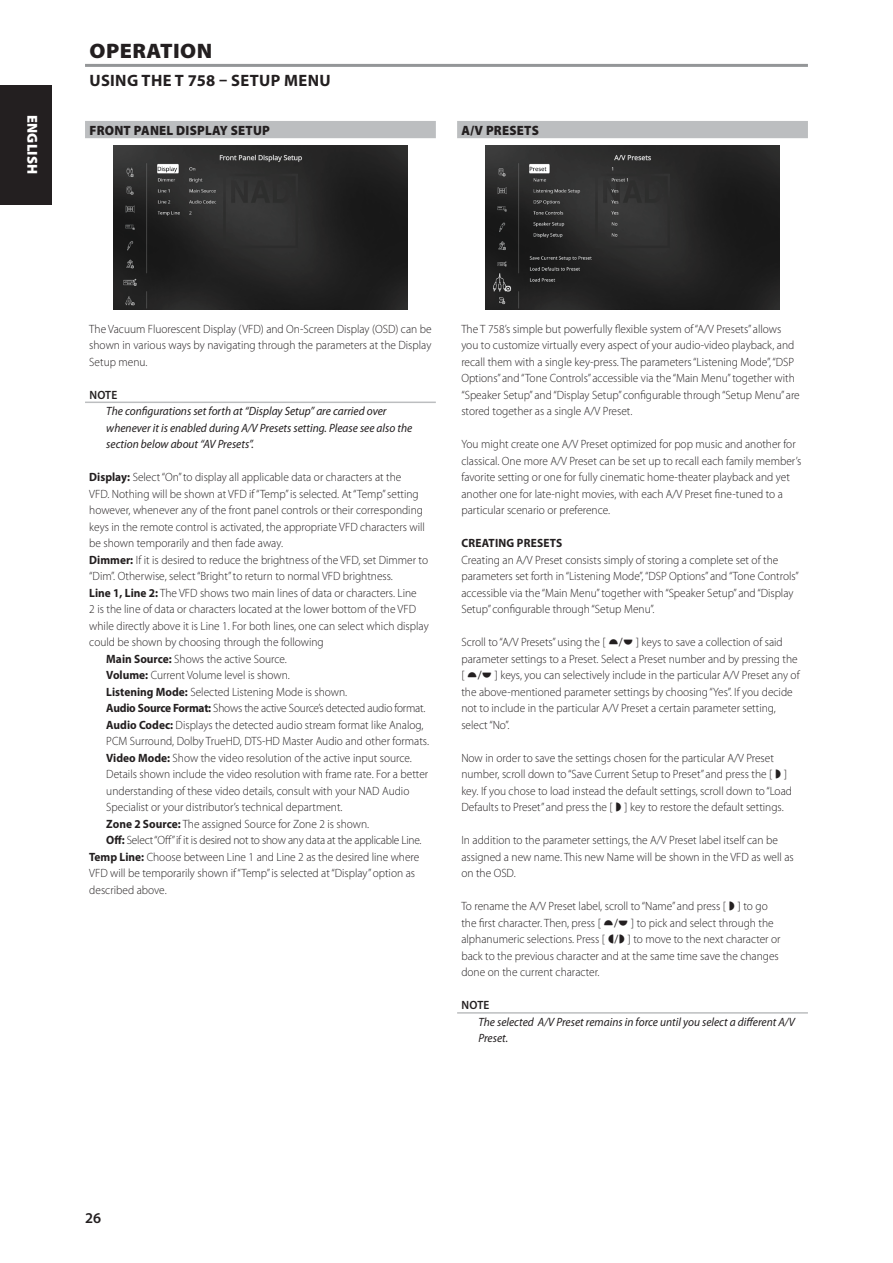
<style>
.page{position:relative;width:893px;height:1263px;background:#fff}
.page>*{position:absolute;margin:0;border:0;box-sizing:border-box;transform-origin:0 0}
.Body_copy_-_header{font:900 21px "Myriad Pro";letter-spacing:.02em;color:#231f20;scale:1.05 1}
.Body_copy_-_header-2{font:700 16.5px "Myriad Pro";letter-spacing:.02em;color:#231f20}
.t1{font:600 15px "Myriad Pro";color:#231f20}
.t2{font:900 14.4px "Myriad Pro";letter-spacing:.02em;color:#fff}
.Body_copy_-_sub-sect{font:900 13.5px "Myriad Pro";letter-spacing:.02em;color:#231f20;scale:.95 1}
.Body_copy_-_normal{font:300 12px/16.5px "Myriad Pro";color:#231f20;scale:.95 1}
.Body_copy_-_indent_1{font:300 12px/16.5px "Myriad Pro";color:#231f20;scale:.95 1}
.Body_copy_-_note{font:italic 12px/16.5px "Myriad Pro";color:#231f20;scale:.95 1}
.Body_copy_-_indent_1-2{font:300 12px "Myriad Pro";letter-spacing:-.02em;color:#231f20;scale:.95 1}
.Body_copy_-_sub-sect-2{font:700 12px "Myriad Pro";letter-spacing:.02em;color:#231f20;scale:.95 1}
.Body_copy_-_note_hea{font:600 12px "Myriad Pro";letter-spacing:.02em;color:#231f20;scale:.95 1}
.s1{font-weight:700}
</style>
<div class="page">
<div style="left:85px;top:121px;width:351px;height:17px;background:#bcbec0"></div>
<hr style="left:85px;top:402px;width:351px;height:1px;background:#bcbec0">
<div style="left:457px;top:121px;width:351px;height:17px;background:#bcbec0"></div>
<hr style="left:457px;top:1012px;width:351px;height:2px;background:#bcbec0">
<hr style="left:85px;top:64px;width:723px;height:3px;background:#949698">
<img style="left:114px;top:145px;width:293px;height:165px">
<img style="left:486px;top:145px;width:293px;height:165px">
<div style="left:0;top:85px;width:51px;height:119px;background:#231f20"></div>
<p class="t2" style="left:42px;top:115px;width:62px;rotate:90deg">ENGLISH</p>
<p class="Body_copy_-_header" style="left:90px;top:37px;width:118px">OPERATION</p>
<p class="Body_copy_-_header-2" style="left:89px;top:70px;width:243px">USING THE T 758 – SETUP MENU</p>
<p class="Body_copy_-_sub-sect" style="left:89px;top:121px;width:192px">FRONT PANEL DISPLAY SETUP</p>
<p class="Body_copy_-_sub-sect" style="left:461px;top:121px;width:83px">A/V PRESETS</p>
<p class="Body_copy_-_normal" style="left:89px;top:320px;width:362px;text-align:justify">The Vacuum Fluorescent Display (VFD) and On-Screen Display (OSD) can be shown in various ways by navigating through the parameters at the Display Setup menu.</p>
<p class="Body_copy_-_note_hea" style="left:89px;top:387px;width:31px">NOTE</p>
<p class="Body_copy_-_note" style="left:106px;top:403px;width:324px">The configurations set forth at “Display Setup” are carried over whenever it is enabled during A/V Presets setting. Please see also the section below about “AV Presets”.</p>
<p class="Body_copy_-_normal" style="left:89px;top:469px;width:355px"><span class="s1">Display:</span> Select “On” to display all applicable data or characters at the<br>VFD. Nothing will be shown at VFD if “Temp” is selected. At “Temp” setting however, whenever any of the front panel controls or their corresponding keys in the remote control is activated, the appropriate VFD characters will be shown temporarily and then fade away.</p>
<p class="Body_copy_-_normal" style="left:89px;top:551px;width:358px"><span class="s1">Dimmer:</span> If it is desired to reduce the brightness of the VFD, set Dimmer to “Dim”. Otherwise, select “Bright” to return to normal VFD brightness.</p>
<p class="Body_copy_-_normal" style="left:89px;top:584px;width:359px"><span class="s1">Line 1, Line 2:</span> The VFD shows two main lines of data or characters. Line<br>2 is the line of data or characters located at the lower bottom of the VFD while directly above it is Line 1. For both lines, one can select which display could be shown by choosing through the following</p>
<p class="Body_copy_-_indent_1" style="left:106px;top:650px;width:192px"><span class="s1">Main Source:</span> Shows the active Source.</p>
<p class="Body_copy_-_indent_1" style="left:106px;top:667px;width:195px"><span class="s1">Volume:</span> Current Volume level is shown.</p>
<p class="Body_copy_-_indent_1" style="left:106px;top:683px;width:255px"><span class="s1">Listening Mode:</span> Selected Listening Mode is shown.</p>
<p class="Body_copy_-_indent_1-2" style="left:106px;top:701px;width:337px"><span class="s1">Audio Source Format:</span> Shows the active Source’s detected audio format.</p>
<p class="Body_copy_-_indent_1" style="left:106px;top:716px;width:341px"><span class="s1">Audio Codec:</span> Displays the detected audio stream format like Analog,<br>PCM Surround, Dolby TrueHD, DTS-HD Master Audio and other formats.</p>
<p class="Body_copy_-_indent_1" style="left:106px;top:749px;width:340px"><span class="s1">Video Mode:</span> Show the video resolution of the active input source.<br>Details shown include the video resolution with frame rate. For a better understanding of these video details, consult with your NAD Audio Specialist or your distributor’s technical department.</p>
<p class="Body_copy_-_indent_1" style="left:106px;top:815px;width:278px"><span class="s1">Zone 2 Source:</span> The assigned Source for Zone 2 is shown.</p>
<p class="Body_copy_-_indent_1-2" style="left:106px;top:833px;width:333px"><span class="s1">Off:</span> Select “Off” if it is desired not to show any data at the applicable Line.</p>
<p class="Body_copy_-_normal" style="left:89px;top:848px;width:349px"><span class="s1">Temp Line:</span> Choose between Line 1 and Line 2 as the desired line where<br>VFD will be temporarily shown if “Temp” is selected at “Display” option as described above.</p>
<p class="Body_copy_-_normal" style="left:461px;top:320px;width:358px">The T 758’s simple but powerfully flexible system of “A/V Presets” allows you to customize virtually every aspect of your audio-video playback, and recall them with a single key-press. The parameters “Listening Mode”, “DSP Options” and “Tone Controls” accessible via the “Main Menu” together with “Speaker Setup” and “Display Setup” configurable through “Setup Menu” are stored together as a single A/V Preset.</p>
<p class="Body_copy_-_normal" style="left:461px;top:436px;width:359px">You might create one A/V Preset optimized for pop music and another for classical. One more A/V Preset can be set up to recall each family member’s favorite setting or one for fully cinematic home-theater playback and yet another one for late-night movies, with each A/V Preset fine-tuned to a particular scenario or preference.</p>
<p class="Body_copy_-_sub-sect-2" style="left:461px;top:535px;width:108px">CREATING PRESETS</p>
<p class="Body_copy_-_normal" style="left:461px;top:551px;width:357px">Creating an A/V Preset consists simply of storing a complete set of the parameters set forth in “Listening Mode”, “DSP Options” and “Tone Controls” accessible via the “Main Menu” together with “Speaker Setup” and “Display Setup” configurable through “Setup Menu”.</p>
<p class="Body_copy_-_normal" style="left:461px;top:634px;width:153px">Scroll to “A/V Presets” using the [</p>
<p class="Body_copy_-_normal" style="left:461px;top:634px;width:356px;text-indent:175px">] keys to save a collection of said parameter settings to a Preset. Select a Preset number and by pressing the [</p>
<p class="Body_copy_-_normal" style="left:461px;top:667px;width:358px;text-indent:34px">] keys, you can selectively include in the particular A/V Preset any of the above-mentioned parameter settings by choosing “Yes”. If you decide not to include in the particular A/V Preset a certain parameter setting, select “No”.</p>
<p class="Body_copy_-_normal" style="left:461px;top:749px;width:350px">Now in order to save the settings chosen for the particular A/V Preset number, scroll down to “Save Current Setup to Preset” and press the [ ] key. If you chose to load instead the default settings, scroll down to “Load Defaults to Preset” and press the [ ] key to restore the default settings.</p>
<p class="Body_copy_-_normal" style="left:461px;top:832px;width:351px">In addition to the parameter settings, the A/V Preset label itself can be assigned a new name. This new Name will be shown in the VFD as well as on the OSD.</p>
<p class="Body_copy_-_normal" style="left:461px;top:898px;width:324px">To rename the A/V Preset label, scroll to “Name” and press [ ] to go the first character. Then, press [</p>
<p class="Body_copy_-_normal" style="left:631px;top:914px;width:152px">] to pick and select through the</p>
<p class="Body_copy_-_normal" style="left:461px;top:931px;width:153px">alphanumeric selections. Press [</p>
<p class="Body_copy_-_normal" style="left:461px;top:931px;width:338px;text-indent:166px">] to move to the next character or back to the previous character and at the same time save the changes done on the current character.</p>
<p class="Body_copy_-_note_hea" style="left:461px;top:997px;width:31px">NOTE</p>
<p class="Body_copy_-_note" style="left:478px;top:1013px;width:335px">The selected A/V Preset remains in force until you select a different A/V<br>Preset.</p>
<p class="t1" style="left:85px;top:1208px;width:18px">26</p>
</div>
